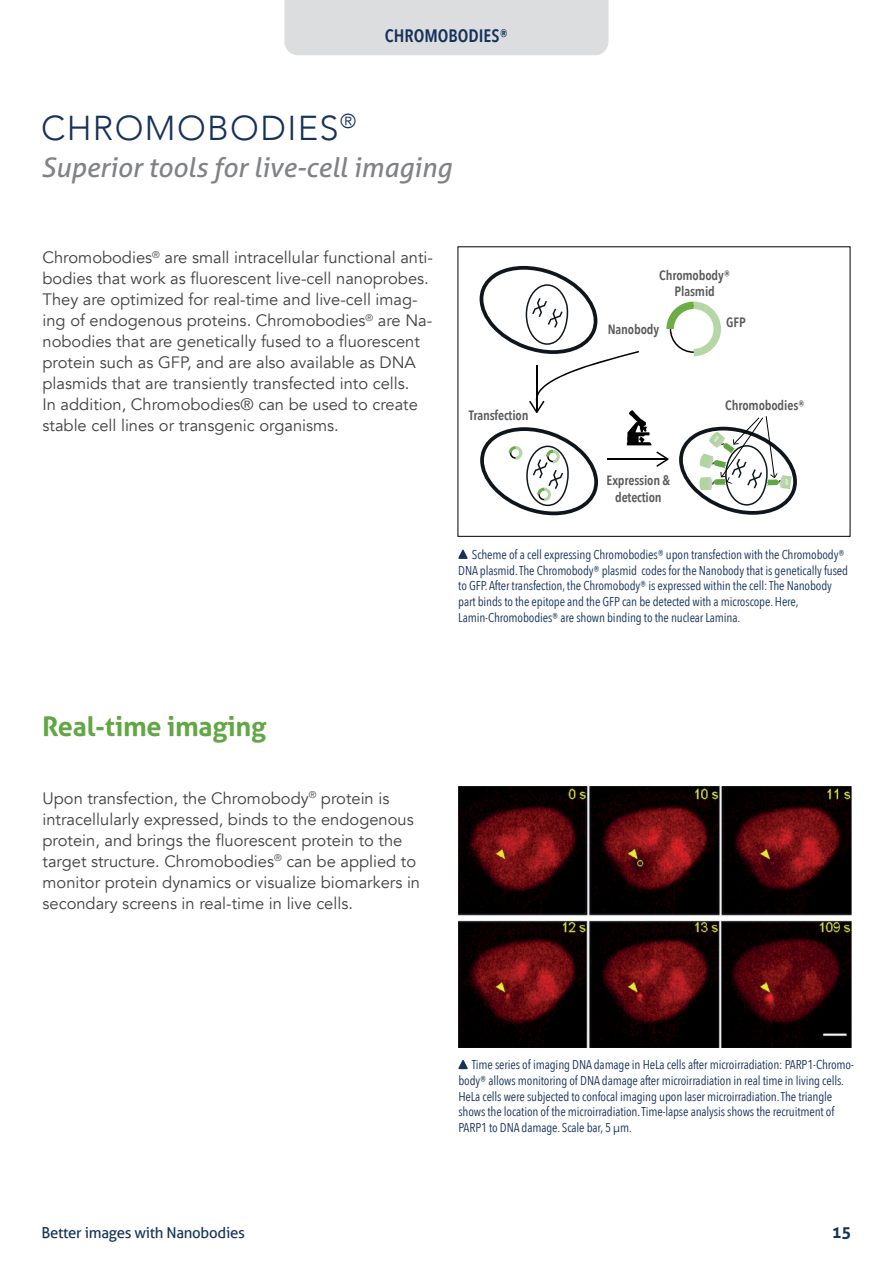
<style>
.page{position:relative;width:893px;height:1263px;background:#fff}
.page>*{position:absolute;margin:0;border:0;box-sizing:border-box;transform-origin:0 0}
.t1{font:300 34.5px "Avenir";letter-spacing:.04em;color:#16325a}
.t2{font:italic 27px "Aller";color:#808285}
.t3{font:700 27px "Aller";letter-spacing:-.01em;color:#62a744}
.t4{font:600 18px "Avenir Next Condensed";color:#16325a}
.t5{font:16.5px/21px "Avenir";color:#414042}
.t6{font:700 16.5px "Aller";color:#16325a}
.t7{font:15px "Aller";letter-spacing:-.02em;color:#16325a}
.t8{font:600 13.5px/16.5px "Avenir Next Condensed";letter-spacing:-.01em;color:#58595b;text-align:center}
.t9{font:12.75px/15.8px "Avenir Next Condensed";letter-spacing:-.01em;color:#16325a}
</style>
<div class="page">
<img style="left:458px;top:786px;width:394px;height:261px">
<svg style="left:458px;top:1060px;width:10px;height:9px"></svg>
<svg style="left:458px;top:549px;width:10px;height:10px"></svg>
<div style="left:284px;top:0;width:324px;height:55px;background:#dcddde"></div>
<svg style="left:479px;top:265px;width:318px;height:251px"></svg>
<h3 class="t4" style="left:385px;top:20px;width:125px">CHROMOBODIES®</h3>
<h1 class="t1" style="left:41px;top:107px;width:317px">CHROMOBODIES<sup>®</sup></h1>
<h2 class="t2" style="left:41px;top:151px;width:412px">Superior tools for live-cell imaging</h2>
<p class="t5" style="left:43px;top:247px;width:392px">Chromobodies<sup>®</sup> are small intracellular functional anti&shy;bodies that work as fluorescent live-cell nanoprobes.<br>They are optimized for real-time and live-cell imag&shy;ing of endogenous proteins. Chromobodies<sup>®</sup> are Na&shy;nobodies that are genetically fused to a fluorescent protein such as GFP, and are also available as DNA plasmids that are transiently transfected into cells.<br>In addition, Chromobodies® can be used to create stable cell lines or transgenic organisms.</p>
<p class="t8" style="left:469px;top:407px;width:61px">Transfection</p>
<p class="t8" style="left:659px;top:266px;width:73px">Chromobody®<br>Plasmid</p>
<p class="t8" style="left:726px;top:314px;width:21px">GFP</p>
<p class="t8" style="left:608px;top:321px;width:53px">Nanobody</p>
<p class="t8" style="left:607px;top:472px;width:65px">Expression &amp; detection</p>
<p class="t8" style="left:725px;top:397px;width:81px">Chromobodies®</p>
<h2 class="t3" style="left:42px;top:710px;width:226px">Real-time imaging</h2>
<p class="t5" style="left:43px;top:788px;width:379px">Upon transfection, the Chromobody<sup>®</sup> protein is intracellularly expressed, binds to the endogenous protein, and brings the fluorescent protein to the target structure. Chromobodies<sup>®</sup> can be applied to monitor protein dynamics or visualize biomarkers in secondary screens in real-time in live cells.</p>
<p class="t9" style="left:458px;top:546px;width:391px;text-indent:14px">Scheme of a cell expressing Chromobodies® upon transfection with the Chromobody® DNA plasmid. The Chromobody® plasmid codes for the Nanobody that is genetically fused to GFP. After transfection, the Chromobody® is expressed within the cell: The Nanobody part binds to the epitope and the GFP can be detected with a microscope. Here, Lamin-Chromobodies® are shown binding to the nuclear Lamina.</p>
<p class="t9" style="left:458px;top:1056px;width:397px;text-indent:13px">Time series of imaging DNA damage in HeLa cells after microirradiation: PARP1-Chromo&shy;body® allows monitoring of DNA damage after microirradiation in real time in living cells.<br>HeLa cells were subjected to confocal imaging upon laser microirradiation. The triangle shows the location of the microirradiation. Time-lapse analysis shows the recruitment of PARP1 to DNA damage. Scale bar, 5 µm.</p>
<p class="t7" style="left:41px;top:1223px;width:205px">Better images with Nanobodies</p>
<p class="t6" style="left:832px;top:1222px;width:21px">15</p>
</div>
